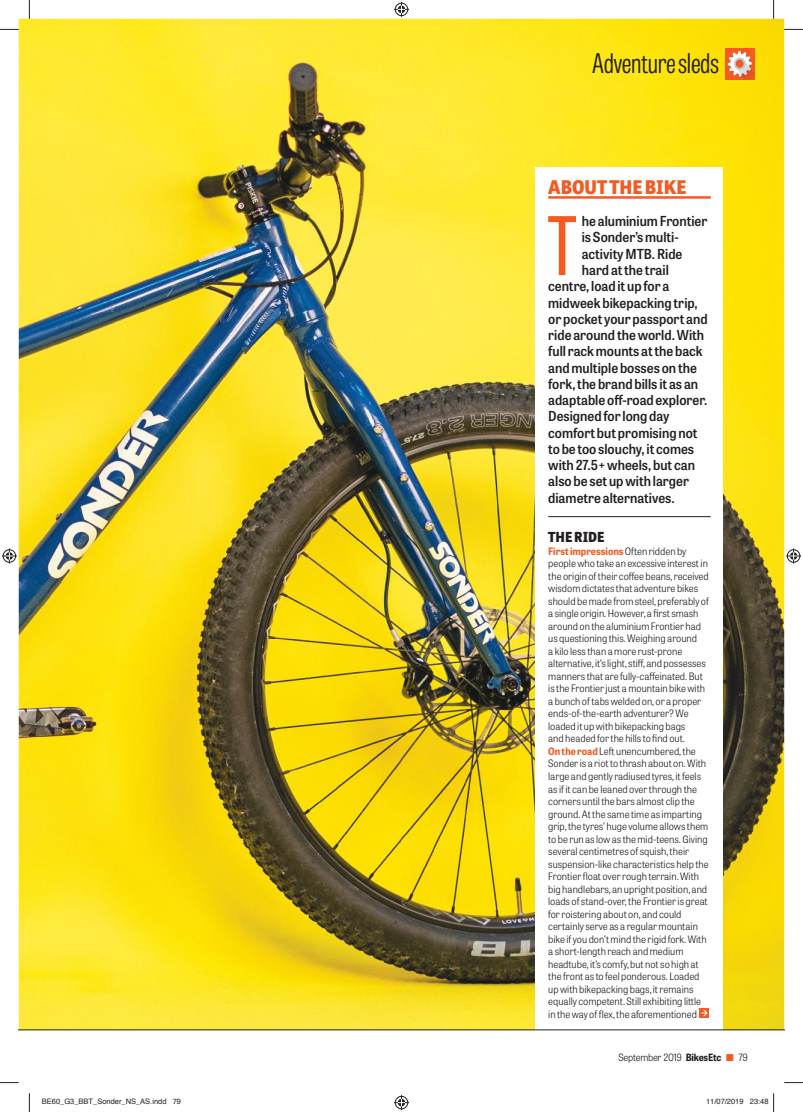
<style>
.page{position:relative;width:803px;height:1112px;background:#fff}
.page>*{position:absolute;margin:0;border:0;box-sizing:border-box;transform-origin:0 0}
.t1{font:80.12px "Tablet Gothic Compressed";color:#f45a21}
.t2{font:300 26.88px "Tablet Gothic Compressed";letter-spacing:-.01em;color:#241f1f}
.t3{font:800 18.75px "Tablet Gothic Narrow";color:#f45a21}
.t4{font:600 13.75px "Tablet Gothic Narrow";color:#241f1f}
.t5{font:800 13.75px "Tablet Gothic Narrow";color:#241f1f}
.t6{font:300 10.12px/12.5px "Tablet Gothic Narrow";color:#241f1f}
.t7{font:300 10px "Tablet Gothic Narrow";letter-spacing:-.025em;color:#241f1f}
.t8{font:7.5px "Helvetica";color:#241f1f}
.s1{font-weight:700;color:#f45a21}
.s2{font-weight:700}
.s3{color:#f45a21}
</style>
<div class="page">
<img style="left:19px;top:19px;width:765px;height:1010px">
<div style="left:536px;top:167px;width:187px;height:862px;background:#fff"></div>
<hr style="left:548px;top:516px;width:163px;height:1px;background:#241f1f">
<hr style="left:19px;top:1029px;width:765px;height:1px;background:#241f1f">
<hr style="left:548px;top:196px;width:163px;height:3px;background:#f45a21">
<svg style="left:699px;top:1008px;width:10px;height:9px"></svg>
<svg style="left:701px;top:1009px;width:7px;height:6px"></svg>
<div style="left:725px;top:48px;width:29px;height:31px;background:#f45a21"></div>
<svg style="left:728px;top:51px;width:26px;height:28px"></svg>
<svg style="left:0;top:29px;width:19px;height:1px"></svg>
<svg style="left:784px;top:29px;width:19px;height:1px"></svg>
<svg style="left:0;top:1082px;width:19px;height:1px"></svg>
<svg style="left:784px;top:1082px;width:19px;height:1px"></svg>
<svg style="left:29px;top:0;width:1px;height:19px"></svg>
<svg style="left:29px;top:1093px;width:1px;height:18px"></svg>
<svg style="left:773px;top:0;width:1px;height:19px"></svg>
<svg style="left:394px;top:2px;width:15px;height:15px"></svg>
<svg style="left:394px;top:1095px;width:15px;height:14px"></svg>
<svg style="left:2px;top:548px;width:15px;height:15px"></svg>
<svg style="left:786px;top:548px;width:15px;height:15px"></svg>
<svg style="left:773px;top:1093px;width:1px;height:18px"></svg>
<h2 class="t2" style="left:592px;top:45px;width:128px">Adventure sleds</h2>
<h3 class="t3" style="left:548px;top:173px;width:140px">ABOUT THE BIKE</h3>
<h1 class="t1" style="left:547px;top:192px;width:31px">T</h1>
<h3 class="t4" style="left:582px;top:212px;width:127px">he aluminium Frontier</h3>
<h3 class="t4" style="left:582px;top:228px;width:99px">is Sonder’s multi-</h3>
<h3 class="t4" style="left:582px;top:244px;width:102px">activity MTB. Ride</h3>
<h3 class="t4" style="left:582px;top:260px;width:89px">hard at the trail</h3>
<h3 class="t4" style="left:548px;top:277px;width:123px">centre, load it up for a</h3>
<h3 class="t4" style="left:548px;top:293px;width:151px">midweek bikepacking trip,</h3>
<h3 class="t4" style="left:548px;top:309px;width:161px">or pocket your passport and</h3>
<h3 class="t4" style="left:548px;top:325px;width:157px">ride around the world. With</h3>
<h3 class="t4" style="left:548px;top:342px;width:156px">full rack mounts at the back</h3>
<h3 class="t4" style="left:548px;top:358px;width:150px">and multiple bosses on the</h3>
<h3 class="t4" style="left:548px;top:374px;width:152px">fork, the brand bills it as an</h3>
<h3 class="t4" style="left:548px;top:390px;width:161px">adaptable off-road explorer.</h3>
<h3 class="t4" style="left:548px;top:407px;width:123px">Designed for long day</h3>
<h3 class="t4" style="left:548px;top:423px;width:151px">comfort but promising not</h3>
<h3 class="t4" style="left:548px;top:439px;width:147px">to be too slouchy, it comes</h3>
<h3 class="t4" style="left:548px;top:455px;width:148px">with 27.5+ wheels, but can</h3>
<h3 class="t4" style="left:548px;top:472px;width:142px">also be set up with larger</h3>
<h3 class="t4" style="left:548px;top:488px;width:128px">diametre alternatives.</h3>
<h3 class="t5" style="left:548px;top:527px;width:58px">THE RIDE</h3>
<p class="t6" style="left:548px;top:544px;width:162px"><span class="s1">First impressions</span> Often ridden by people who take an excessive interest in the origin of their coffee beans, received wisdom dictates that adventure bikes should be made from steel, preferably of a single origin. However, a first smash around on the aluminium Frontier had us questioning this. Weighing around<br>a kilo less than a more rust-prone alternative, it’s light, stiff, and possesses manners that are fully-caffeinated. But is the Frontier just a mountain bike with a bunch of tabs welded on, or a proper ends-of-the-earth adventurer? We loaded it up with bikepacking bags<br>and headed for the hills to find out.<br><span class="s1">On the road</span> Left unencumbered, the Sonder is a riot to thrash about on. With large and gently radiused tyres, it feels as if it can be leaned over through the corners until the bars almost clip the ground. At the same time as imparting grip, the tyres’ huge volume allows them to be run as low as the mid-teens. Giving several centimetres of squish, their suspension-like characteristics help the Frontier float over rough terrain. With big handlebars, an upright position, and loads of stand-over, the Frontier is great for roistering about on, and could certainly serve as a regular mountain bike if you don’t mind the rigid fork. With a short-length reach and medium headtube, it’s comfy, but not so high at the front as to feel ponderous. Loaded up with bikepacking bags, it remains equally competent. Still exhibiting little in the way of flex, the aforementioned</p>
<p class="t7" style="left:618px;top:1050px;width:131px">September 2019 <span class="s2">BikesEtc</span> <span class="s3">■</span> 79</p>
<p class="t8" style="left:42px;top:1095px;width:141px">BE60_G3_BBT_Sonder_NS_AS.indd 79</p>
<p class="t8" style="left:706px;top:1095px;width:64px">11/07/2019 23:48</p>
</div>
